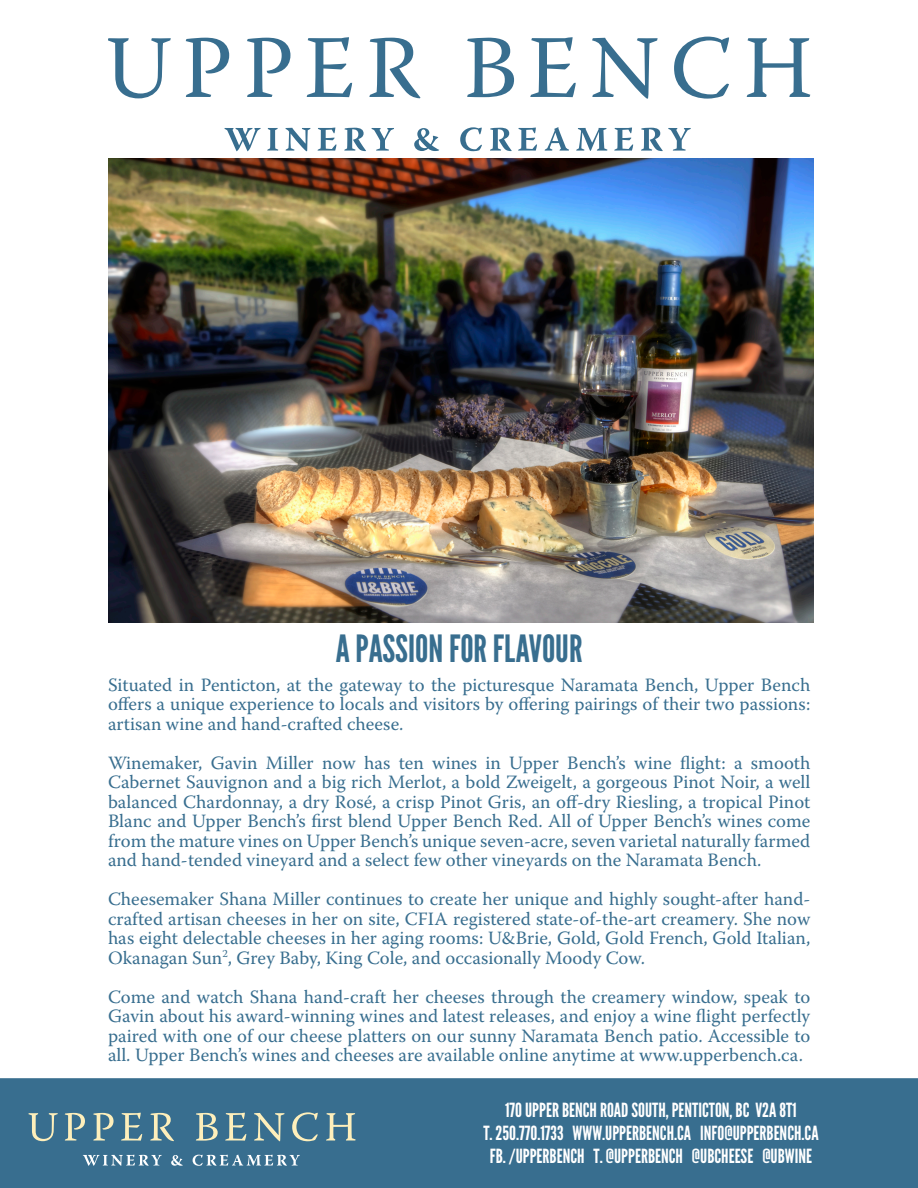
<style>
.page{position:relative;width:918px;height:1188px;background:#fff}
.page>*{position:absolute;margin:0;border:0;box-sizing:border-box;transform-origin:0 0}
.t1{font:37.5px "League Gothic";color:#386e8f}
.t2{font:19.5px "League Gothic";color:#fff}
.t3{font:18.75px/19.5px "Warnock Pro";color:#386e8f;text-align:justify}
</style>
<div class="page">
<div style="left:0;top:1078px;width:918px;height:110px;background:#386e8f"></div>
<div style="left:0;top:1082px;width:384px;height:106px;background:#386e8f"></div>
<svg style="left:28px;top:1113px;width:30px;height:28px"></svg>
<svg style="left:65px;top:1113px;width:20px;height:28px"></svg>
<svg style="left:93px;top:1113px;width:21px;height:28px"></svg>
<svg style="left:121px;top:1113px;width:21px;height:28px"></svg>
<svg style="left:150px;top:1113px;width:24px;height:28px"></svg>
<svg style="left:196px;top:1113px;width:22px;height:28px"></svg>
<svg style="left:225px;top:1113px;width:21px;height:28px"></svg>
<svg style="left:254px;top:1113px;width:31px;height:28px"></svg>
<svg style="left:292px;top:1112px;width:26px;height:29px"></svg>
<svg style="left:326px;top:1113px;width:30px;height:28px"></svg>
<svg style="left:83px;top:1155px;width:79px;height:11px"></svg>
<svg style="left:171px;top:1155px;width:12px;height:11px"></svg>
<svg style="left:193px;top:1155px;width:107px;height:11px"></svg>
<svg style="left:108px;top:38px;width:63px;height:60px"></svg>
<svg style="left:186px;top:38px;width:43px;height:59px"></svg>
<svg style="left:247px;top:38px;width:43px;height:59px"></svg>
<svg style="left:307px;top:37px;width:45px;height:60px"></svg>
<svg style="left:369px;top:38px;width:51px;height:60px"></svg>
<svg style="left:467px;top:38px;width:47px;height:59px"></svg>
<svg style="left:530px;top:37px;width:46px;height:60px"></svg>
<svg style="left:592px;top:38px;width:66px;height:61px"></svg>
<svg style="left:674px;top:37px;width:55px;height:62px"></svg>
<svg style="left:747px;top:38px;width:63px;height:59px"></svg>
<svg style="left:224px;top:128px;width:37px;height:23px"></svg>
<svg style="left:267px;top:128px;width:11px;height:23px"></svg>
<svg style="left:285px;top:128px;width:26px;height:23px"></svg>
<svg style="left:318px;top:128px;width:19px;height:23px"></svg>
<svg style="left:344px;top:128px;width:50px;height:23px"></svg>
<svg style="left:414px;top:128px;width:25px;height:23px"></svg>
<svg style="left:460px;top:127px;width:22px;height:24px"></svg>
<svg style="left:490px;top:128px;width:22px;height:23px"></svg>
<svg style="left:518px;top:128px;width:19px;height:23px"></svg>
<svg style="left:545px;top:127px;width:24px;height:24px"></svg>
<svg style="left:576px;top:128px;width:31px;height:23px"></svg>
<svg style="left:614px;top:128px;width:19px;height:23px"></svg>
<svg style="left:641px;top:128px;width:50px;height:23px"></svg>
<img style="left:108px;top:159px;width:705px;height:463px">
<p class="t1" style="left:336px;top:626px;width:248px">A PASSION FOR FLAVOUR</p>
<p class="t3" style="left:108px;top:674px;width:704px">Situated in Penticton, at the gateway to the picturesque Naramata Bench, Upper Bench offers a unique experience to locals and visitors by offering pairings of their two passions: artisan wine and hand-crafted cheese.</p>
<p class="t3" style="left:108px;top:752px;width:704px">Winemaker, Gavin Miller now has ten wines in Upper Bench’s wine flight: a smooth Cabernet Sauvignon and a big rich Merlot, a bold Zweigelt, a gorgeous Pinot Noir, a well balanced Chardonnay, a dry Rosé, a crisp Pinot Gris, an off-dry Riesling, a tropical Pinot Blanc and Upper Bench’s first blend Upper Bench Red. All of Upper Bench’s wines come from the mature vines on Upper Bench’s unique seven-acre, seven varietal naturally farmed and hand-tended vineyard and a select few other vineyards on the Naramata Bench.</p>
<p class="t3" style="left:108px;top:889px;width:704px">Cheesemaker Shana Miller continues to create her unique and highly sought-after hand&shy;crafted artisan cheeses in her on site, CFIA registered state-of-the-art creamery. She now has eight delectable cheeses in her aging rooms: U&amp;Brie, Gold, Gold French, Gold Italian, Okanagan Sun<sup>2</sup>, Grey Baby, King Cole, and occasionally Moody Cow.</p>
<p class="t3" style="left:108px;top:986px;width:704px">Come and watch Shana hand-craft her cheeses through the creamery window, speak to Gavin about his award-winning wines and latest releases, and enjoy a wine flight perfectly paired with one of our cheese platters on our sunny Naramata Bench patio. Accessible to all. Upper Bench’s wines and cheeses are available online anytime at www.upperbench.ca.</p>
<p class="t2" style="left:505px;top:1098px;width:293px">170 UPPER BENCH ROAD SOUTH, PENTICTON, BC V2A 8T1</p>
<p class="t2" style="left:483px;top:1121px;width:337px">T. 250.770.1733 WWW.UPPERBENCH.CA INFO@UPPERBENCH.CA</p>
<p class="t2" style="left:490px;top:1145px;width:324px">FB. /UPPERBENCH T. @UPPERBENCH @UBCHEESE @UBWINE</p>
</div>
